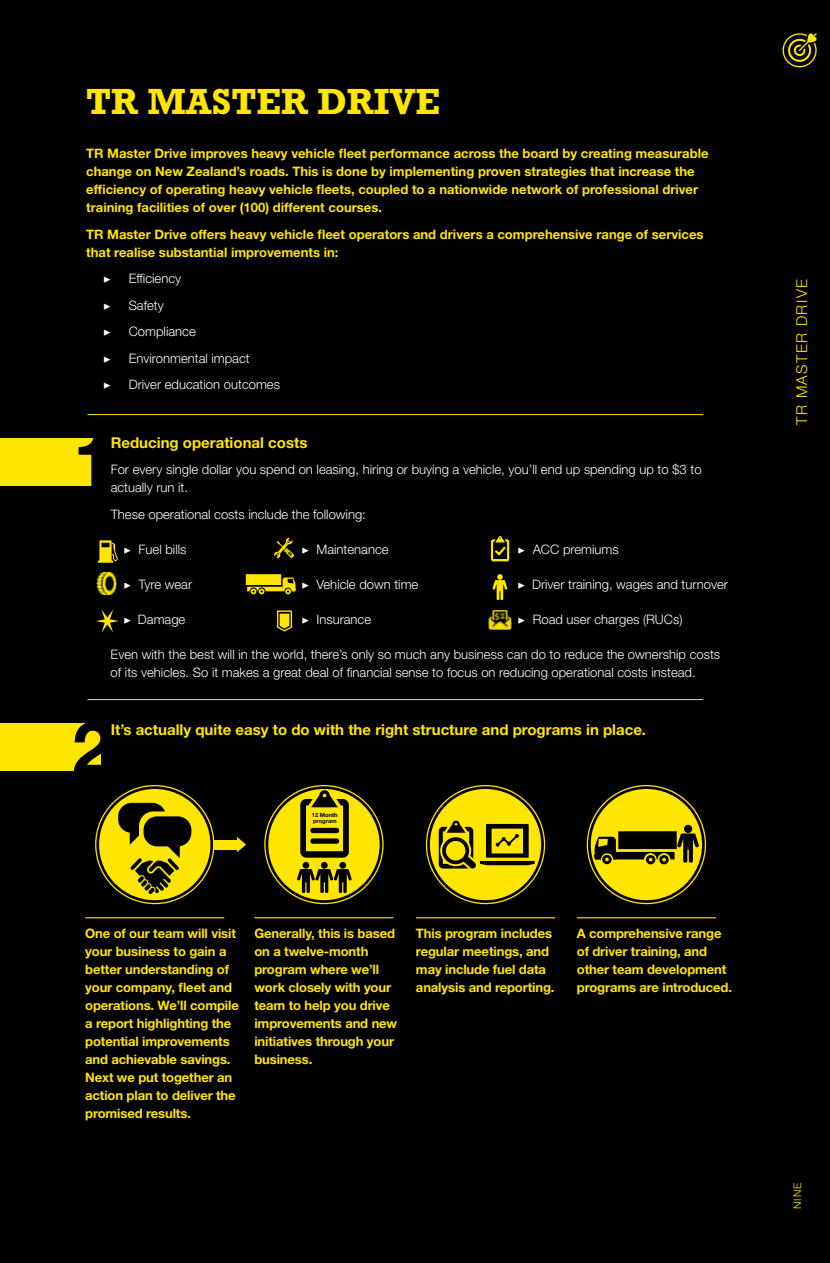
<style>
.page{position:relative;width:830px;height:1263px;background:#fff}
.page>*{position:absolute;margin:0;border:0;box-sizing:border-box;transform-origin:0 0}
.t1{font:700 72.6px "Helvetica Neue LT Std";color:#000}
.t2{font:700 36.9px "Rockwell";color:#ffe600}
.t3{font:700 15px "Helvetica Neue LT Std";color:#ffe600}
.t4{font:300 15px "Helvetica Neue LT Std";letter-spacing:.09em;color:#ffe600}
.t5{font:700 13.05px/18px "Helvetica Neue LT Std";letter-spacing:-.01em;color:#ffe600}
.t6{font:300 13.05px/18px "Helvetica Neue LT Std";color:#fff}
.t7{font:13.05px "Minion Pro";color:#fff}
.t8{font:300 10.5px "Helvetica Neue LT Std";color:#ffe600}
.t9{font:700 5.85px/5.8px "Helvetica Neue LT Std";color:#000}
.s1{font-family:"Minion Pro";font-weight:400}
</style>
<div class="page">
<div style="left:0;top:0;width:829px;height:1263px;background:#000"></div>
<svg style="left:782px;top:33px;width:34px;height:34px"></svg>
<div style="left:0;top:438px;width:100px;height:48px;background:#ffe600"></div>
<hr style="left:87px;top:414px;width:616px;height:1px;background:#ffe600">
<hr style="left:87px;top:699px;width:616px;height:1px;background:#ffe600">
<svg style="left:98px;top:540px;width:20px;height:23px"></svg>
<img style="left:96px;top:573px;width:21px;height:21px">
<svg style="left:273px;top:537px;width:21px;height:21px"></svg>
<svg style="left:277px;top:610px;width:16px;height:22px"></svg>
<svg style="left:492px;top:574px;width:15px;height:26px"></svg>
<svg style="left:491px;top:536px;width:18px;height:25px"></svg>
<svg style="left:96px;top:610px;width:23px;height:22px"></svg>
<svg style="left:247px;top:577px;width:49px;height:17px"></svg>
<div style="left:246px;top:574px;width:35px;height:11px;background:#ffe600"></div>
<img style="left:488px;top:608px;width:23px;height:23px">
<div style="left:0;top:724px;width:100px;height:47px;background:#ffe600"></div>
<div style="left:213px;top:840px;width:27px;height:9px;background:#ffe600"></div>
<svg style="left:237px;top:837px;width:9px;height:15px"></svg>
<div style="left:429px;top:789px;width:112px;height:111px;background:#ffe600;border-radius:50%"></div>
<svg style="left:438px;top:821px;width:96px;height:47px"></svg>
<div style="left:268px;top:789px;width:111px;height:111px;background:#ffe600;border-radius:50%"></div>
<svg style="left:300px;top:790px;width:48px;height:68px"></svg>
<div style="left:310px;top:828px;width:29px;height:5px;background:#000;border-radius:2px"></div>
<div style="left:310px;top:838px;width:29px;height:6px;background:#000;border-radius:2px"></div>
<div style="left:302px;top:862px;width:7px;height:7px;background:#000;border-radius:50%"></div>
<div style="left:321px;top:862px;width:6px;height:7px;background:#000;border-radius:50%"></div>
<div style="left:339px;top:862px;width:7px;height:7px;background:#000;border-radius:50%"></div>
<svg style="left:297px;top:869px;width:54px;height:24px"></svg>
<div style="left:590px;top:789px;width:111px;height:111px;background:#ffe600;border-radius:50%"></div>
<div style="left:618px;top:831px;width:58px;height:18px;background:#000"></div>
<div style="left:683px;top:825px;width:8px;height:8px;background:#000;border-radius:50%"></div>
<svg style="left:593px;top:833px;width:105px;height:31px"></svg>
<div style="left:99px;top:789px;width:111px;height:111px;background:#ffe600;border-radius:50%"></div>
<div style="left:143px;top:816px;width:48px;height:30px;background:#000;border-radius:14px"></div>
<svg style="left:118px;top:803px;width:62px;height:91px"></svg>
<hr style="left:85px;top:917px;width:139px;height:1px;background:#ffe600">
<hr style="left:254px;top:917px;width:139px;height:1px;background:#ffe600">
<hr style="left:416px;top:917px;width:139px;height:1px;background:#ffe600">
<hr style="left:576px;top:917px;width:139px;height:1px;background:#ffe600">
<h2 class="t2" style="left:86px;top:79px;width:355px">TR MASTER DRIVE</h2>
<p class="t5" style="left:86px;top:144px;width:623px">TR Master Drive improves heavy vehicle fleet performance across the board by creating measurable change on New Zealand’s roads. This is done by implementing proven strategies that increase the efficiency of operating heavy vehicle fleets, coupled to a nationwide network of professional driver training facilities of over (100) different courses.</p>
<p class="t5" style="left:86px;top:225px;width:618px">TR Master Drive offers heavy vehicle fleet operators and drivers a comprehensive range of services that realise substantial improvements in:</p>
<p class="t7" style="left:103px;top:270px;width:9px">▶</p>
<p class="t6" style="left:129px;top:269px;width:54px">Efficiency</p>
<p class="t7" style="left:103px;top:297px;width:9px">▶</p>
<p class="t6" style="left:129px;top:296px;width:37px">Safety</p>
<p class="t7" style="left:103px;top:323px;width:9px">▶</p>
<p class="t6" style="left:129px;top:322px;width:68px">Compliance</p>
<p class="t7" style="left:103px;top:350px;width:9px">▶</p>
<p class="t6" style="left:129px;top:349px;width:122px">Environmental impact</p>
<p class="t7" style="left:103px;top:376px;width:9px">▶</p>
<p class="t6" style="left:129px;top:375px;width:153px">Driver education outcomes</p>
<h1 class="t1" style="left:73px;top:417px;width:42px">1</h1>
<p class="t3" style="left:111px;top:433px;width:198px">Reducing operational costs</p>
<p class="t6" style="left:111px;top:460px;width:592px">For every single dollar you spend on leasing, hiring or buying a vehicle, you’ll end up spending up to $3 to actually run it.</p>
<p class="t6" style="left:111px;top:505px;width:257px">These operational costs include the following:</p>
<p class="t6" style="left:123px;top:540px;width:65px"><span class="s1">▶</span> Fuel bills</p>
<p class="t6" style="left:301px;top:540px;width:89px"><span class="s1">▶</span> Maintenance</p>
<p class="t6" style="left:517px;top:540px;width:102px"><span class="s1">▶</span> ACC premiums</p>
<p class="t6" style="left:123px;top:575px;width:70px"><span class="s1">▶</span> Tyre wear</p>
<p class="t6" style="left:301px;top:575px;width:118px"><span class="s1">▶</span> Vehicle down time</p>
<p class="t6" style="left:517px;top:575px;width:212px"><span class="s1">▶</span> Driver training, wages and turnover</p>
<p class="t6" style="left:123px;top:610px;width:63px"><span class="s1">▶</span> Damage</p>
<p class="t6" style="left:301px;top:610px;width:71px"><span class="s1">▶</span> Insurance</p>
<p class="t6" style="left:517px;top:610px;width:166px"><span class="s1">▶</span> Road user charges (RUCs)</p>
<p class="t6" style="left:111px;top:645px;width:610px">Even with the best will in the world, there’s only so much any business can do to reduce the ownership costs of its vehicles. So it makes a great deal of financial sense to focus on reducing operational costs instead.</p>
<h1 class="t1" style="left:72px;top:703px;width:42px">2</h1>
<p class="t3" style="left:111px;top:720px;width:536px">It’s actually quite easy to do with the right structure and programs in place.</p>
<p class="t9" style="left:312px;top:812px;width:27px">12 Month program</p>
<p class="t5" style="left:85px;top:924px;width:155px">One of our team will visit your business to gain a better understanding of your company, fleet and operations. We’ll compile a report highlighting the potential improvements and achievable savings.<br>Next we put together an action plan to deliver the promised results.</p>
<p class="t5" style="left:254px;top:924px;width:144px">Generally, this is based on a twelve-month program where we’ll work closely with your team to help you drive improvements and new initiatives through your business.</p>
<p class="t5" style="left:416px;top:924px;width:140px">This program includes regular meetings, and may include fuel data analysis and reporting.</p>
<p class="t5" style="left:576px;top:924px;width:157px">A comprehensive range of driver training, and other team development programs are introduced.</p>
<p class="t4" style="left:792px;top:425px;width:147px;rotate:-90deg">TR MASTER DRIVE</p>
<p class="t8" style="left:790px;top:1209px;width:28px;rotate:-90deg">NINE</p>
</div>
